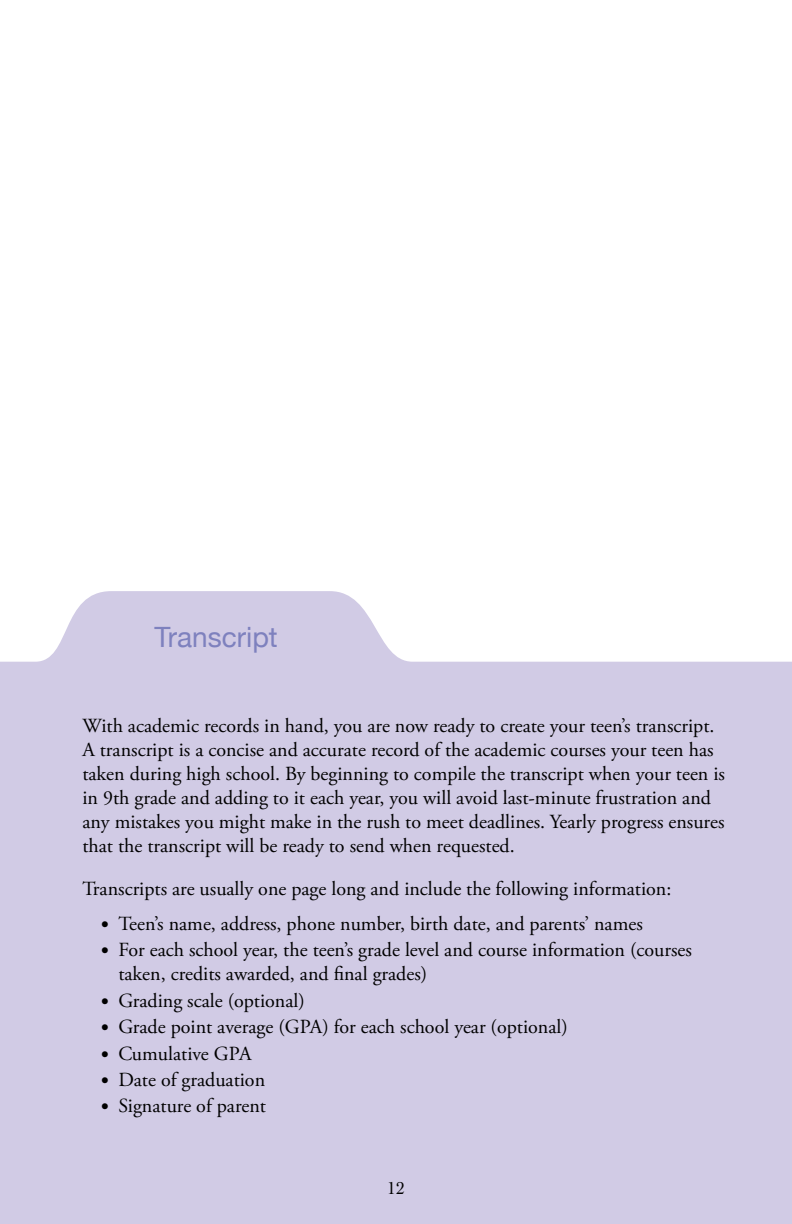
<style>
.page{position:relative;width:792px;height:1224px;background:#fff}
.page>*{position:absolute;margin:0;border:0;box-sizing:border-box;transform-origin:0 0}
.t1{font:28px "Helvetica Neue";color:#7e81be}
.t2{font:20px/24px "Adobe Garamond Pro";color:#000}
.t3{font:18px "Cochin";color:#000}
.s1{font-family:"Cochin";font-size:18px}
</style>
<div class="page">
<div style="left:0;top:591px;width:792px;height:633px;background:#d1cbe5"></div>
<h1 class="t1" style="left:154px;top:617px;width:125px">Transcript</h1>
<p class="t2" style="left:82px;top:715px;width:644px">With academic records in hand, you are now ready to create your teen’s transcript.<br>A transcript is a concise and accurate record of the academic courses your teen has taken during high school. By beginning to compile the transcript when your teen is in 9th grade and adding to it each year, you will avoid last-minute frustration and any mistakes you might make in the rush to meet deadlines. Yearly progress ensures that the transcript will be ready to send when requested.</p>
<p class="t2" style="left:82px;top:877px;width:590px">Transcripts are usually one page long and include the following information:</p>
<p class="t2" style="left:100px;top:912px;width:544px"><span class="s1">•</span> Teen’s name, address, phone number, birth date, and parents’ names</p>
<p class="t2" style="left:118px;top:939px;width:575px;text-indent:-18px"><span class="s1">•</span> For each school year, the teen’s grade level and course information (courses taken, credits awarded, and final grades)</p>
<p class="t2" style="left:100px;top:989px;width:206px"><span class="s1">•</span> Grading scale (optional)</p>
<p class="t2" style="left:100px;top:1016px;width:469px"><span class="s1">•</span> Grade point average (GPA) for each school year (optional)</p>
<p class="t2" style="left:100px;top:1042px;width:153px"><span class="s1">•</span> Cumulative GPA</p>
<p class="t2" style="left:100px;top:1068px;width:166px"><span class="s1">•</span> Date of graduation</p>
<p class="t2" style="left:100px;top:1095px;width:167px"><span class="s1">•</span> Signature of parent</p>
<p class="t3" style="left:387px;top:1176px;width:19px">12</p>
</div>
